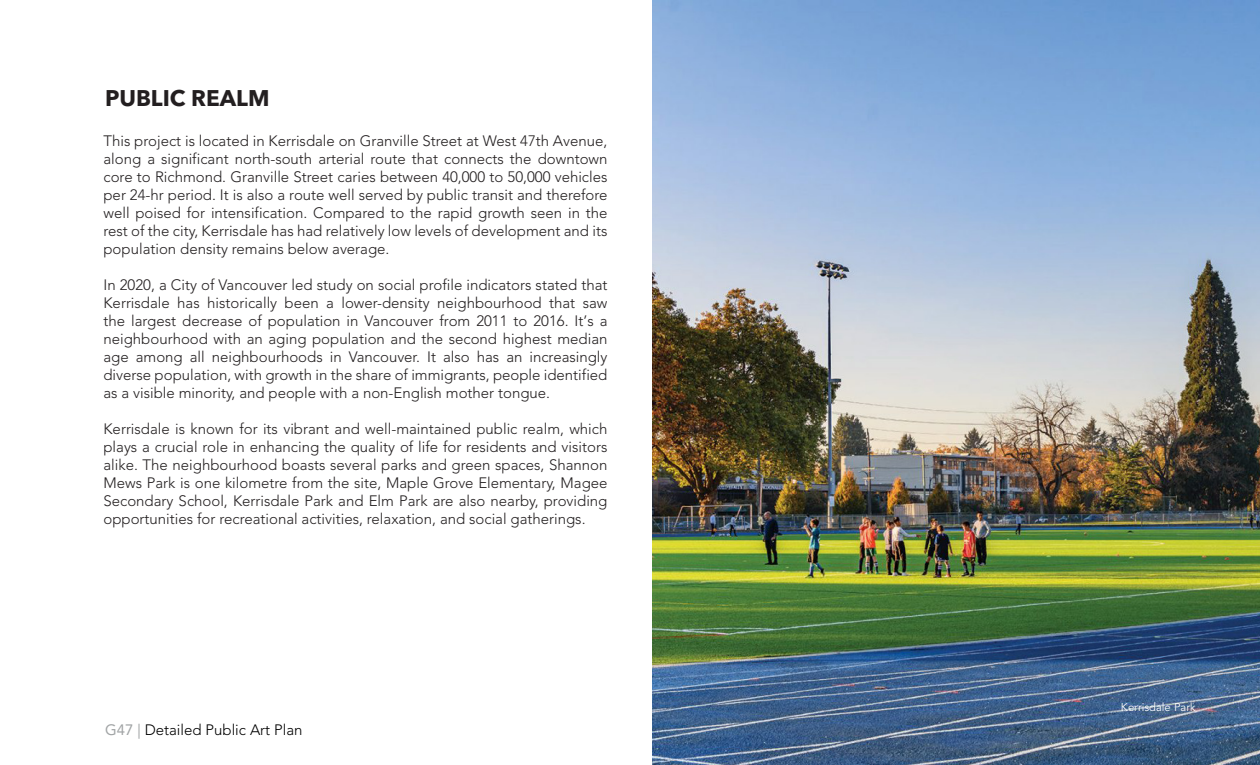
<style>
.page{position:relative;width:1260px;height:765px;background:#fff}
.page>*{position:absolute;margin:0;border:0;box-sizing:border-box;transform-origin:0 0}
.t1{font:700 22.5px "Avenir Next LT Pro";color:#231f20}
.t2{font:300 15px/18px "Avenir";color:#231f20;text-align:justify}
.t3{font:300 15px "Avenir";color:#000}
.t4{font:11.25px "Avenir LT Std";color:#fff}
.s1{font-family:"Avenir LT Std";font-weight:400;color:#a1a4a5}
</style>
<div class="page">
<img style="left:652px;top:0;width:608px;height:765px">
<h1 class="t1" style="left:105px;top:84px;width:166px">PUBLIC REALM</h1>
<p class="t2" style="left:104px;top:133px;width:506px">This project is located in Kerrisdale on Granville Street at West 47th Avenue, along a significant north-south arterial route that connects the downtown core to Richmond. Granville Street caries between 40,000 to 50,000 vehicles per 24-hr period. It is also a route well served by public transit and therefore well poised for intensification. Compared to the rapid growth seen in the rest of the city, Kerrisdale has had relatively low levels of development and its population density remains below average.</p>
<p class="t2" style="left:104px;top:277px;width:506px">In 2020, a City of Vancouver led study on social profile indicators stated that Kerrisdale has historically been a lower-density neighbourhood that saw the largest decrease of population in Vancouver from 2011 to 2016. It’s a neighbourhood with an aging population and the second highest median age among all neighbourhoods in Vancouver. It also has an increasingly diverse population, with growth in the share of immigrants, people identified as a visible minority, and people with a non-English mother tongue.</p>
<p class="t2" style="left:104px;top:421px;width:506px">Kerrisdale is known for its vibrant and well-maintained public realm, which plays a crucial role in enhancing the quality of life for residents and visitors alike. The neighbourhood boasts several parks and green spaces, Shannon Mews Park is one kilometre from the site, Maple Grove Elementary, Magee Secondary School, Kerrisdale Park and Elm Park are also nearby, providing opportunities for recreational activities, relaxation, and social gatherings.</p>
<p class="t3" style="left:105px;top:718px;width:199px"><span class="s1">G47 |</span> Detailed Public Art Plan</p>
<p class="t4" style="left:1121px;top:701px;width:76px">Kerrisdale Park</p>
</div>
